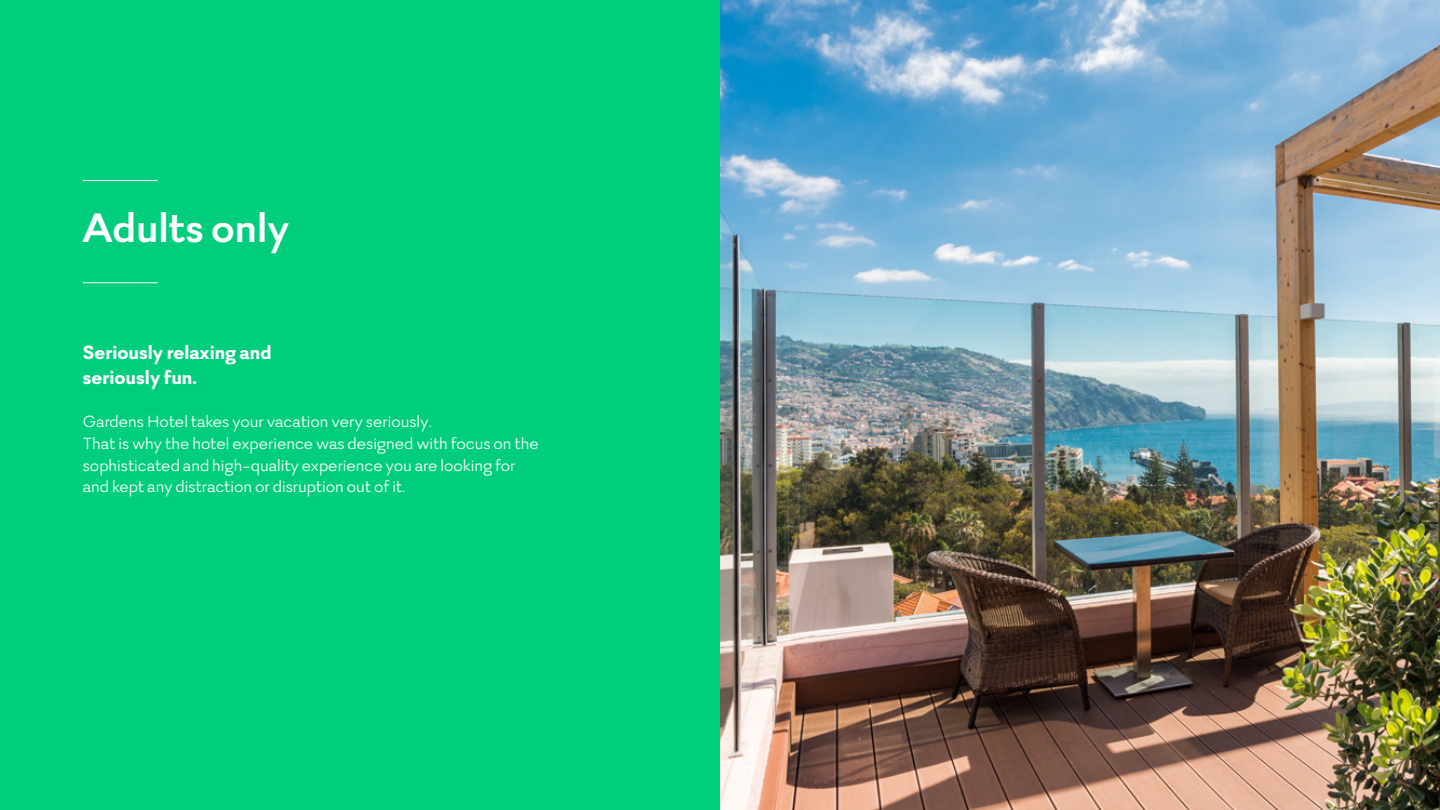
<style>
.page{position:relative;width:1440px;height:810px;background:#00ce7d}
.page>*{position:absolute;margin:0;border:0;box-sizing:border-box;transform-origin:0 0}
.t1{font:700 45px "Firme";letter-spacing:-.005em;color:#fff}
.t2{font:800 21px/25.2px "Firme";color:#fff}
.t3{font:18px/21.6px "Firme";color:#fff}
</style>
<div class="page">
<hr style="left:83px;top:180px;width:75px;height:1px;background:#fff">
<img style="left:720px;top:0;width:720px;height:810px">
<hr style="left:83px;top:283px;width:75px;height:1px;background:#fff">
<h1 class="t1" style="left:82px;top:202px;width:209px">Adults only</h1>
<p class="t2" style="left:83px;top:340px;width:190px">Seriously relaxing and seriously fun.</p>
<p class="t3" style="left:83px;top:411px;width:457px">Gardens Hotel takes your vacation very seriously.<br>That is why the hotel experience was designed with focus on the sophisticated and high-quality experience you are looking for and kept any distraction or disruption out of it.</p>
</div>
